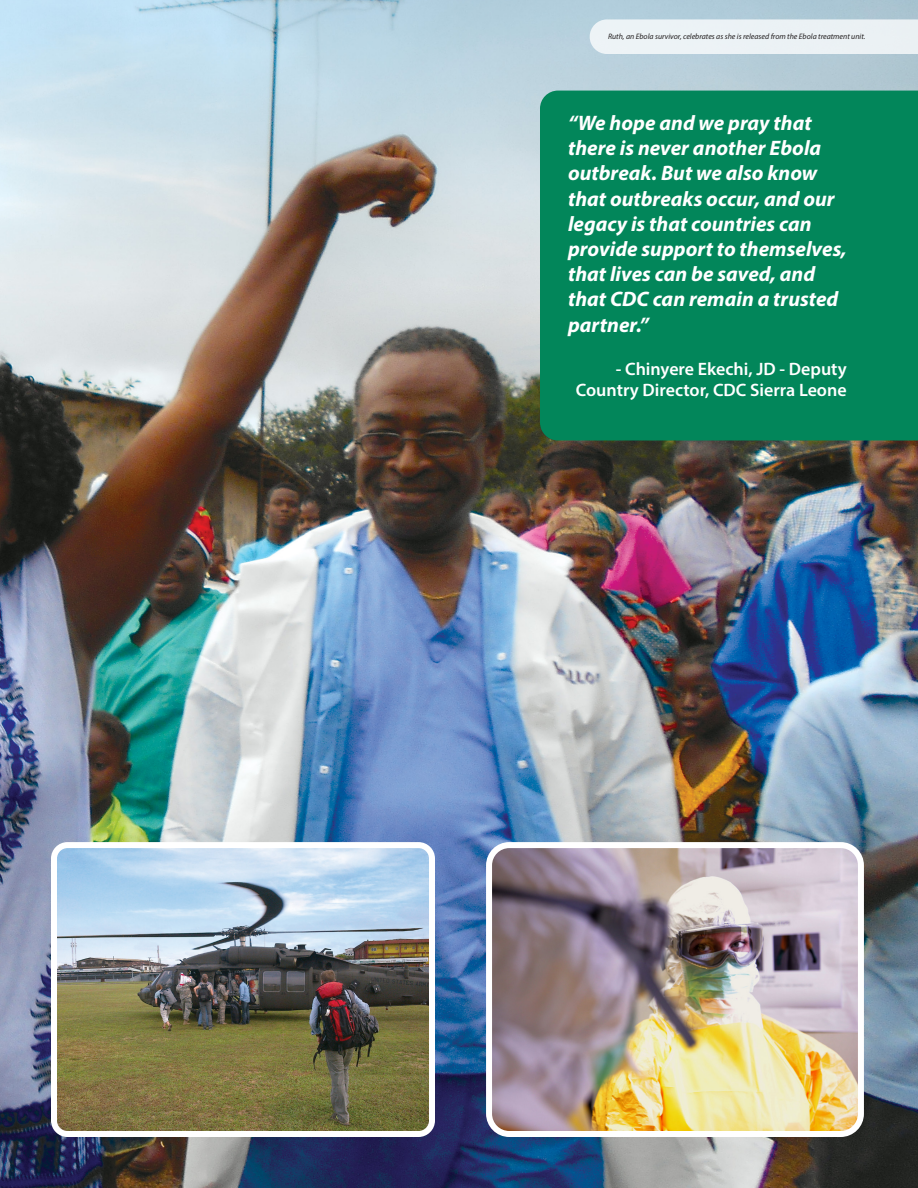
<style>
.page{position:relative;width:918px;height:1188px;background:#fff}
.page>*{position:absolute;margin:0;border:0;box-sizing:border-box;transform-origin:0 0}
.t1{font:italic 700 21px/25.2px "Myriad Pro";color:#fff}
.t2{font:600 18px/21.6px "Myriad Pro";color:#fff;text-align:right}
.t3{font:italic 7.8px "Myriad Pro";color:#231f20}
</style>
<div class="page">
<img style="left:0;top:0;width:918px;height:1188px">
<img style="left:489px;top:845px;width:372px;height:289px">
<div style="left:486px;top:842px;width:378px;height:295px;border:6px solid #fff;border-radius:20px"></div>
<div style="left:540px;top:91px;width:378px;height:349px;background:#02865a"></div>
<img style="left:54px;top:845px;width:378px;height:289px">
<div style="left:51px;top:842px;width:384px;height:295px;border:6px solid #fff;border-radius:14px"></div>
<div style="left:590px;top:19px;width:328px;height:35px;background:#ecf2f5"></div>
<p class="t3" style="left:608px;top:31px;width:259px">Ruth, an Ebola survivor, celebrates as she is released from the Ebola treatment unit.</p>
<p class="t1" style="left:568px;top:110px;width:280px">“We hope and we pray that there is never another Ebola outbreak. But we also know that outbreaks occur, and our legacy is that countries can provide support to themselves, that lives can be saved, and that CDC can remain a trusted partner.”</p>
<p class="t2" style="left:576px;top:358px;width:272px">- Chinyere Ekechi, JD - Deputy<br>Country Director, CDC Sierra Leone</p>
</div>
